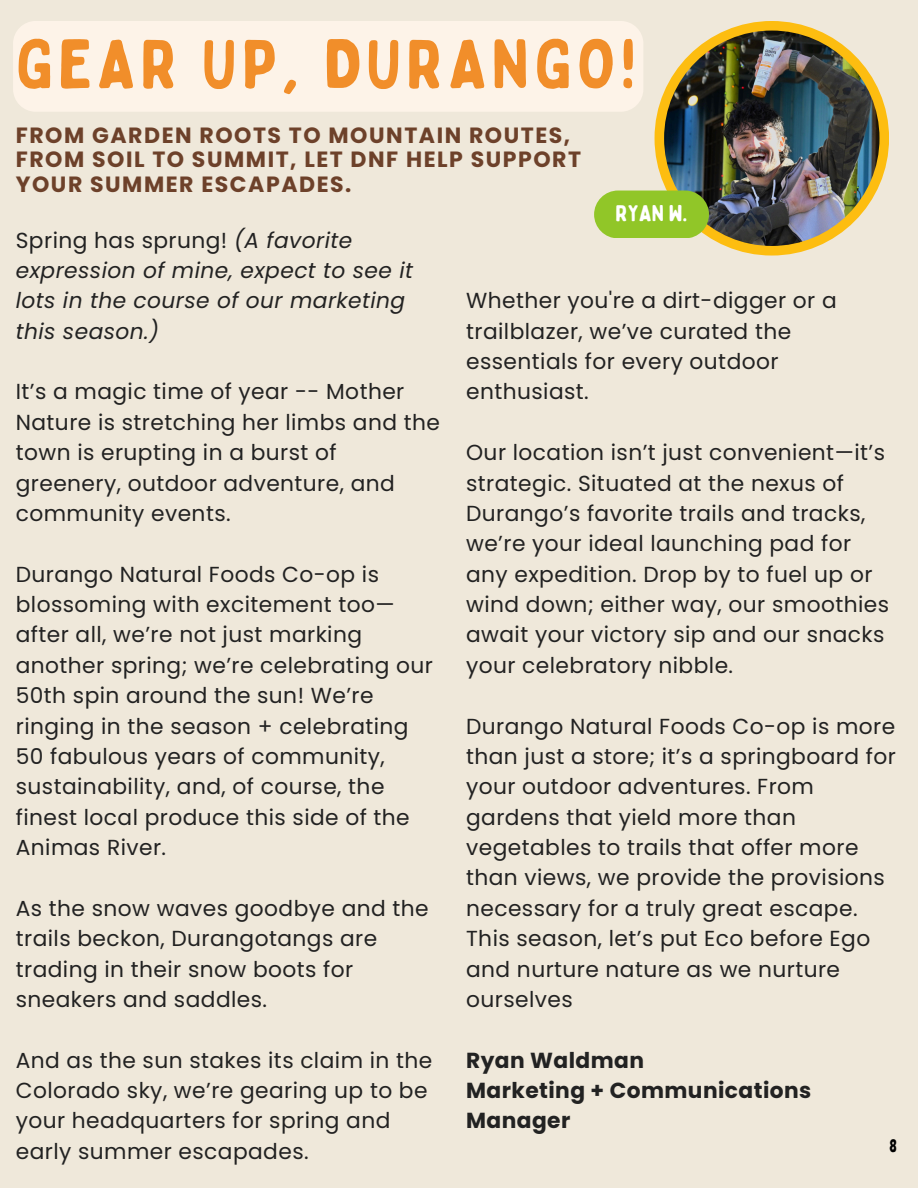
<style>
.page{position:relative;width:918px;height:1188px;background:#efe8da}
.page>*{position:absolute;margin:0;border:0;box-sizing:border-box;transform-origin:0 0}
.t1{font:69px "Bobby Jones Soft";letter-spacing:.07em;color:#f18e2a}
.t2{font:22.8px "Bobby Jones Soft";color:#fff}
.t3{font:700 22.05px/24.8px "Poppins";letter-spacing:.07em;color:#6d412a}
.t4{font:21.75px/30.3px "Poppins";letter-spacing:.02em;color:#222}
.t5{font:italic 21.75px/30.3px "Poppins";letter-spacing:.02em;color:#222}
.t6{font:700 21.75px/30.3px "Poppins";letter-spacing:.02em;color:#222}
.t7{font:18px "Bobby Jones Soft";color:#000}
.s1{font-style:normal}
</style>
<div class="page">
<div style="left:655px;top:21px;width:234px;height:235px;background:#fdbd10;border-radius:50%"></div>
<img style="left:664px;top:31px;width:216px;height:215px;border-radius:50%">
<div style="left:594px;top:191px;width:115px;height:47px;background:#91c628;border-radius:24px"></div>
<div style="left:13px;top:21px;width:630px;height:91px;background:#fdf3e8;border-radius:23px"></div>
<h4 class="t1" style="left:16px;top:21px;width:622px">GEAR UP, DURANGO!</h4>
<p class="t3" style="left:16px;top:123px;width:567px">FROM GARDEN ROOTS TO MOUNTAIN ROUTES,<br>FROM SOIL TO SUMMIT, LET DNF HELP SUPPORT<br>YOUR SUMMER ESCAPADES.</p>
<h3 class="t5" style="left:16px;top:225px;width:399px"><span class="s1">Spring has sprung!</span> (A favorite expression of mine, expect to see it lots in the course of our marketing this season.)</h3>
<p class="t4" style="left:16px;top:377px;width:426px">It’s a magic time of year -- Mother<br>Nature is stretching her limbs and the town is erupting in a burst of greenery, outdoor adventure, and community events.</p>
<p class="t4" style="left:16px;top:559px;width:419px">Durango Natural Foods Co-op is blossoming with excitement too— after all, we’re not just marking another spring; we’re celebrating our<br>50th spin around the sun! We’re ringing in the season + celebrating<br>50 fabulous years of community, sustainability, and, of course, the finest local produce this side of the<br>Animas River.</p>
<p class="t4" style="left:16px;top:893px;width:414px">As the snow waves goodbye and the trails beckon, Durangotangs are trading in their snow boots for sneakers and saddles.</p>
<p class="t4" style="left:16px;top:1045px;width:418px">And as the sun stakes its claim in the<br>Colorado sky, we’re gearing up to be your headquarters for spring and early summer escapades.</p>
<h1 class="t2" style="left:616px;top:199px;width:73px">RYAN W.</h1>
<p class="t4" style="left:466px;top:286px;width:372px">Whether you're a dirt-digger or a trailblazer, we’ve curated the essentials for every outdoor enthusiast.</p>
<p class="t4" style="left:466px;top:437px;width:425px">Our location isn’t just convenient—it’s strategic. Situated at the nexus of Durango’s favorite trails and tracks, we’re your ideal launching pad for any expedition. Drop by to fuel up or wind down; either way, our smoothies await your victory sip and our snacks your celebratory nibble.</p>
<p class="t4" style="left:466px;top:711px;width:431px">Durango Natural Foods Co-op is more than just a store; it’s a springboard for your outdoor adventures. From gardens that yield more than vegetables to trails that offer more than views, we provide the provisions necessary for a truly great escape.<br>This season, let’s put Eco before Ego and nurture nature as we nurture ourselves</p>
<p class="t6" style="left:466px;top:1045px;width:347px">Ryan Waldman<br>Marketing + Communications<br>Manager</p>
<h2 class="t7" style="left:889px;top:1134px;width:9px">8</h2>
</div>
